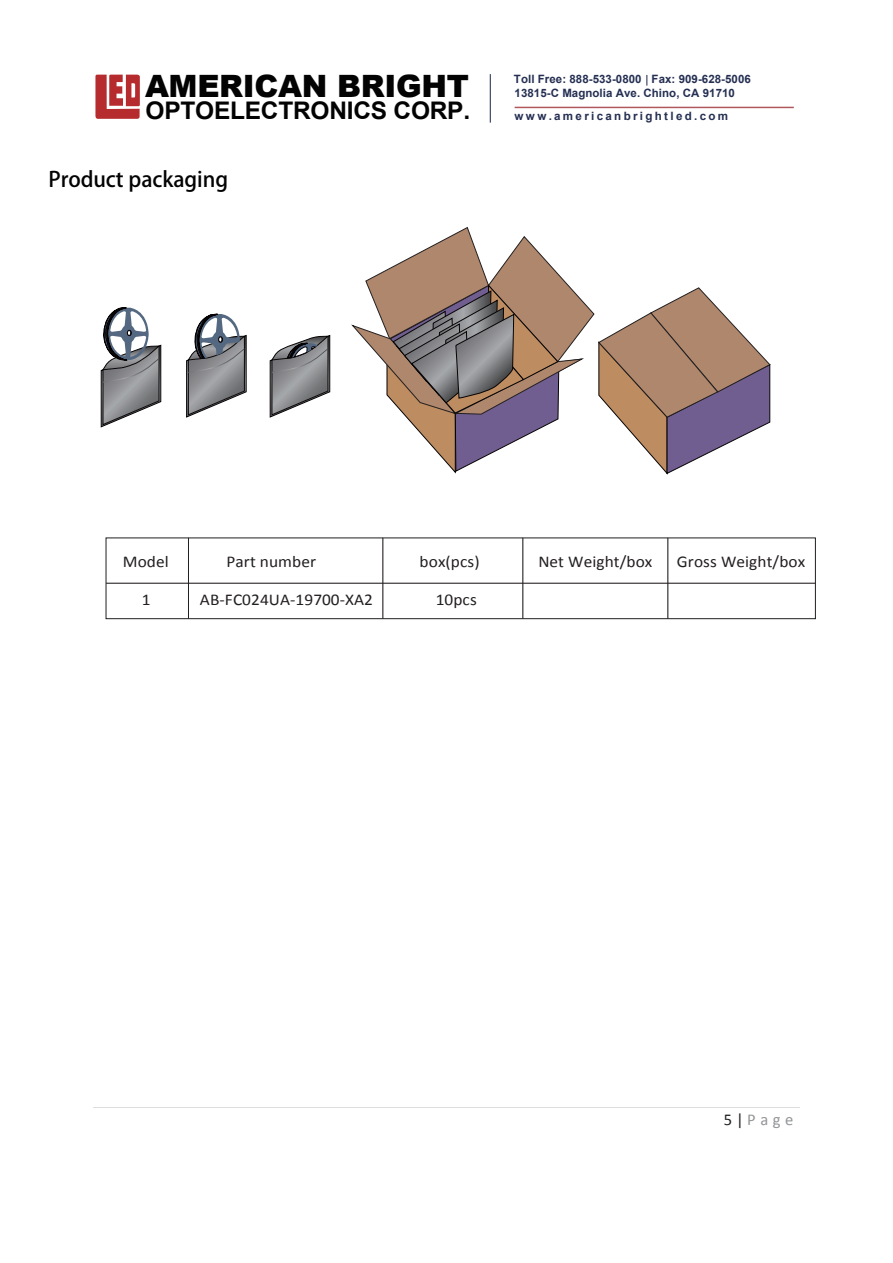
<style>
.page{position:relative;width:893px;height:1263px;background:#fff}
.page>*{position:absolute;margin:0;border:0;box-sizing:border-box;transform-origin:0 0}
.t1{font:900 30.75px "Arial";letter-spacing:-.01em;color:#030303}
.t2{font:700 24.3px "Arial";letter-spacing:-.01em;color:#030303}
.t3{font:21.15px "Calibri Bold G Bpc EUC H";color:#030303}
.t4{font:16.5px "Calibri";letter-spacing:.005em;color:#231f20;scale:1.05 1}
.t5{font:16.5px "Calibri";color:#939598}
.t6{font:700 11.55px/13.5px "Arial";letter-spacing:.005em;color:#252f52}
.t7{font:700 11.55px "Arial";letter-spacing:.2em;color:#252f52}
.s1{color:#231f20}
</style>
<div class="page">
<hr style="left:93px;top:1107px;width:707px;height:1px;background:#dcdddf">
<div style="left:106px;top:537px;width:710px;height:82px;border:1px solid #231f20"></div>
<hr style="left:106px;top:583px;width:709px;height:1px;background:#231f20">
<hr style="left:188px;top:538px;width:1px;height:81px;background:#231f20">
<hr style="left:383px;top:538px;width:1px;height:81px;background:#231f20">
<hr style="left:522px;top:538px;width:1px;height:81px;background:#231f20">
<hr style="left:667px;top:538px;width:1px;height:81px;background:#231f20">
<svg style="left:95px;top:74px;width:45px;height:45px;background:#c65a5c"></svg>
<hr style="left:490px;top:74px;width:1px;height:49px;background:#252f52">
<hr style="left:515px;top:107px;width:279px;height:1px;background:#b1585d">
<svg style="left:101px;top:307px;width:60px;height:120px"></svg>
<svg style="left:270px;top:335px;width:60px;height:83px"></svg>
<svg style="left:186px;top:313px;width:61px;height:105px"></svg>
<svg style="left:352px;top:227px;width:418px;height:247px"></svg>
<h1 class="t1" style="left:145px;top:63px;width:326px">AMERICAN BRIGHT</h1>
<h2 class="t2" style="left:146px;top:95px;width:326px">OPTOELECTRONICS CORP.</h2>
<p class="t7" style="left:515px;top:108px;width:215px">www.americanbrightled.com</p>
<p class="t6" style="left:514px;top:73px;width:222px">Toll Free: 888-533-0800<br>13815-C Magnolia Ave. Chino, CA 91710</p>
<p class="t6" style="left:652px;top:73px;width:101px">Fax: 909-628-5006</p>
<p class="t3" style="left:48px;top:166px;width:181px">Product packaging</p>
<p class="t4" style="left:123px;top:551px;width:45px">Model</p>
<p class="t4" style="left:142px;top:589px;width:10px">1</p>
<p class="t4" style="left:226px;top:551px;width:87px">Part number</p>
<p class="t4" style="left:420px;top:551px;width:59px">box(pcs)</p>
<p class="t4" style="left:436px;top:589px;width:41px">10pcs</p>
<p class="t4" style="left:200px;top:589px;width:166px">AB-FC024UA-19700-XA2</p>
<p class="t4" style="left:538px;top:551px;width:110px">Net Weight/box</p>
<p class="t4" style="left:677px;top:551px;width:124px">Gross Weight/box</p>
<p class="t5" style="left:724px;top:1109px;width:71px"><span class="s1">5 |</span> Page</p>
</div>
